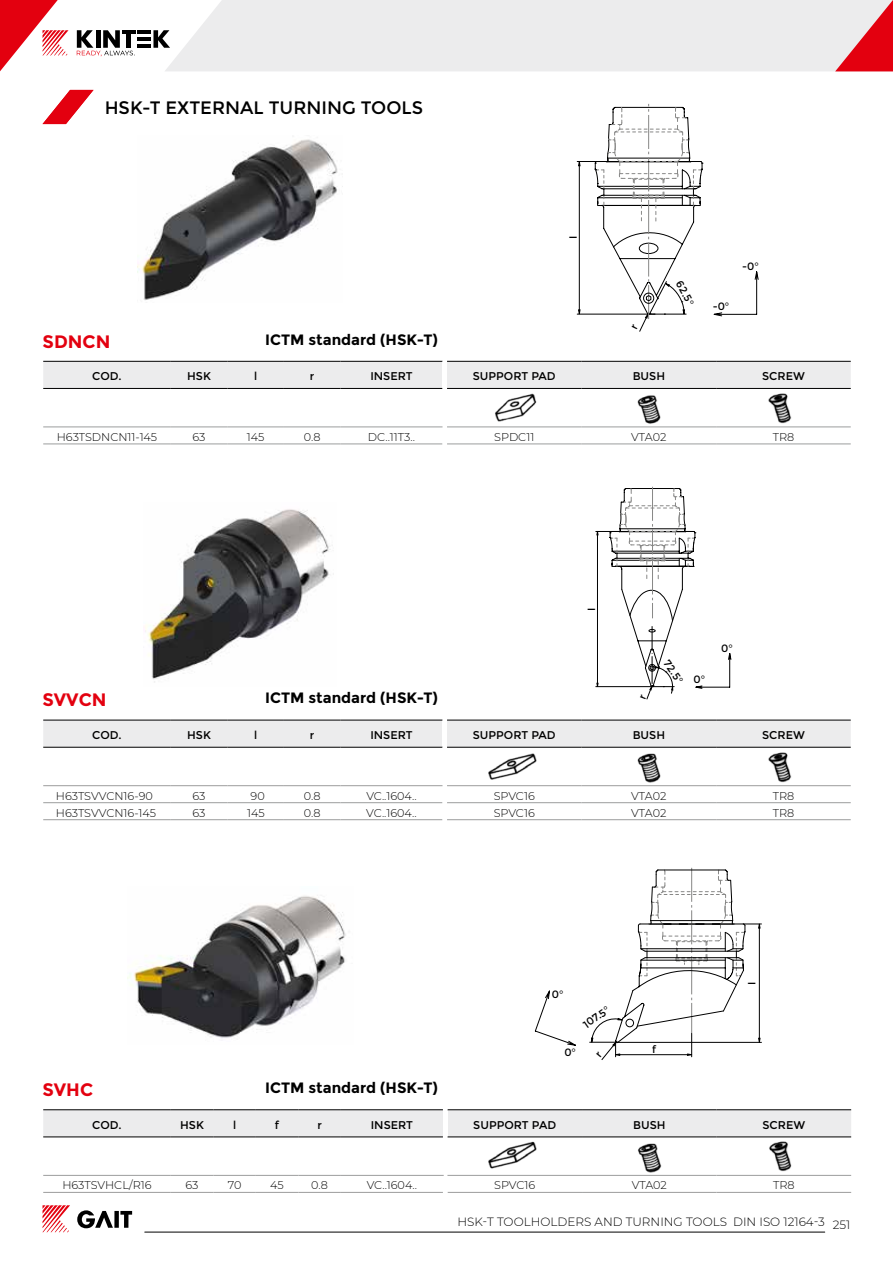
<style>
.page{position:relative;width:893px;height:1263px;background:#fff}
.page>*{position:absolute;margin:0;border:0;box-sizing:border-box;transform-origin:0 0}
.t1{font:18px "Montserrat";color:#000}
.t2{font:700 18px "Montserrat";color:#e3000f}
.t3{font:700 15px "Montserrat";color:#000}
.t4{font:300 12px "Montserrat";color:#000}
.t5{font:300 11.25px "Montserrat";color:#000}
.t6{font:11.25px "Montserrat";color:#000}
.t7{font:10.5px "Montserrat";color:#000}
</style>
<div class="page">
<div style="left:165px;top:0;width:670px;height:71px;background:#ececed"></div>
<svg style="left:835px;top:0;width:58px;height:71px;background:#e7767e"></svg>
<svg style="left:0;top:0;width:69px;height:71px"></svg>
<hr style="left:138px;top:30px;width:13px;height:4px;background:#000">
<hr style="left:138px;top:44px;width:13px;height:4px;background:#000">
<hr style="left:138px;top:37px;width:13px;height:4px;background:#000">
<svg style="left:153px;top:30px;width:17px;height:18px"></svg>
<svg style="left:77px;top:30px;width:58px;height:26px"></svg>
<hr style="left:122px;top:30px;width:13px;height:4px;background:#000">
<hr style="left:145px;top:1232px;width:680px;height:1px;background:#000">
<div style="left:114px;top:1211px;width:5px;height:17px;background:#000"></div>
<svg style="left:120px;top:1211px;width:12px;height:17px"></svg>
<svg style="left:77px;top:1210px;width:36px;height:18px"></svg>
<svg style="left:43px;top:1205px;width:27px;height:27px"></svg>
<img style="left:138px;top:139px;width:205px;height:161px">
<img style="left:145px;top:509px;width:189px;height:174px">
<img style="left:128px;top:895px;width:218px;height:143px">
<svg style="left:43px;top:90px;width:51px;height:34px"></svg>
<hr style="left:577px;top:314px;width:77px;height:1px;background:#000">
<hr style="left:577px;top:161px;width:123px;height:1px;background:#000">
<hr style="left:579px;top:166px;width:1px;height:144px;background:#000">
<svg style="left:578px;top:309px;width:3px;height:6px"></svg>
<hr style="left:596px;top:686px;width:56px;height:1px;background:#000">
<hr style="left:596px;top:531px;width:97px;height:1px;background:#000">
<hr style="left:597px;top:535px;width:1px;height:148px;background:#000">
<svg style="left:596px;top:682px;width:3px;height:6px"></svg>
<svg style="left:43px;top:361px;width:808px;height:84px"></svg>
<svg style="left:43px;top:1109px;width:808px;height:84px"></svg>
<svg style="left:43px;top:720px;width:808px;height:101px"></svg>
<svg style="left:594px;top:104px;width:165px;height:228px"></svg>
<svg style="left:609px;top:487px;width:123px;height:213px"></svg>
<svg style="left:535px;top:868px;width:226px;height:192px"></svg>
<h1 class="t1" style="left:105px;top:98px;width:320px">HSK-T EXTERNAL TURNING TOOLS</h1>
<h1 class="t2" style="left:43px;top:330px;width:69px">SDNCN</h1>
<h2 class="t3" style="left:265px;top:330px;width:174px">ICTM standard (HSK-T)</h2>
<p class="t7" style="left:567px;top:239px;width:5px;rotate:-90deg">I</p>
<p class="t7" style="left:684px;top:279px;width:28px;rotate:62deg">62.5°</p>
<p class="t7" style="left:713px;top:300px;width:18px">-0°</p>
<p class="t7" style="left:742px;top:260px;width:18px">-0°</p>
<p class="t6" style="left:92px;top:370px;width:31px">COD.</p>
<p class="t6" style="left:187px;top:370px;width:25px">HSK</p>
<p class="t6" style="left:254px;top:370px;width:5px">l</p>
<p class="t6" style="left:310px;top:370px;width:6px">r</p>
<p class="t6" style="left:370px;top:370px;width:44px">INSERT</p>
<p class="t6" style="left:473px;top:370px;width:84px">SUPPORT PAD</p>
<p class="t6" style="left:633px;top:370px;width:34px">BUSH</p>
<p class="t6" style="left:762px;top:370px;width:44px">SCREW</p>
<p class="t5" style="left:57px;top:429px;width:102px">H63TSDNCN11-145</p>
<p class="t5" style="left:193px;top:429px;width:15px">63</p>
<p class="t5" style="left:247px;top:429px;width:19px">145</p>
<p class="t5" style="left:304px;top:429px;width:18px">0.8</p>
<p class="t5" style="left:368px;top:429px;width:49px">DC..11T3..</p>
<p class="t5" style="left:494px;top:429px;width:42px">SPDC11</p>
<p class="t5" style="left:631px;top:429px;width:37px">VTA02</p>
<p class="t5" style="left:773px;top:429px;width:23px">TR8</p>
<h1 class="t2" style="left:43px;top:689px;width:66px">SVVCN</h1>
<h2 class="t3" style="left:265px;top:689px;width:174px">ICTM standard (HSK-T)</h2>
<p class="t7" style="left:585px;top:611px;width:5px;rotate:-90deg">I</p>
<p class="t7" style="left:671px;top:658px;width:27px;rotate:55deg">72.5°</p>
<p class="t7" style="left:694px;top:673px;width:13px">0°</p>
<p class="t7" style="left:721px;top:642px;width:13px">0°</p>
<p class="t6" style="left:92px;top:729px;width:31px">COD.</p>
<p class="t6" style="left:187px;top:729px;width:25px">HSK</p>
<p class="t6" style="left:254px;top:729px;width:5px">l</p>
<p class="t6" style="left:310px;top:729px;width:6px">r</p>
<p class="t6" style="left:370px;top:729px;width:44px">INSERT</p>
<p class="t6" style="left:473px;top:729px;width:84px">SUPPORT PAD</p>
<p class="t6" style="left:633px;top:729px;width:34px">BUSH</p>
<p class="t6" style="left:762px;top:729px;width:44px">SCREW</p>
<p class="t5" style="left:56px;top:788px;width:98px">H63TSVVCN16-90</p>
<p class="t5" style="left:193px;top:788px;width:15px">63</p>
<p class="t5" style="left:251px;top:788px;width:16px">90</p>
<p class="t5" style="left:304px;top:788px;width:18px">0.8</p>
<p class="t5" style="left:366px;top:788px;width:52px">VC..1604..</p>
<p class="t5" style="left:494px;top:788px;width:43px">SPVC16</p>
<p class="t5" style="left:631px;top:788px;width:37px">VTA02</p>
<p class="t5" style="left:773px;top:788px;width:23px">TR8</p>
<p class="t5" style="left:56px;top:805px;width:102px">H63TSVVCN16-145</p>
<p class="t5" style="left:193px;top:805px;width:15px">63</p>
<p class="t5" style="left:247px;top:805px;width:19px">145</p>
<p class="t5" style="left:304px;top:805px;width:18px">0.8</p>
<p class="t5" style="left:366px;top:805px;width:52px">VC..1604..</p>
<p class="t5" style="left:494px;top:805px;width:43px">SPVC16</p>
<p class="t5" style="left:631px;top:805px;width:37px">VTA02</p>
<p class="t5" style="left:773px;top:805px;width:23px">TR8</p>
<h1 class="t2" style="left:43px;top:1079px;width:52px">SVHC</h1>
<h2 class="t3" style="left:265px;top:1079px;width:174px">ICTM standard (HSK-T)</h2>
<p class="t7" style="left:552px;top:988px;width:13px">0°</p>
<p class="t7" style="left:581px;top:1021px;width:31px;rotate:-35deg">107.5°</p>
<p class="t7" style="left:564px;top:1046px;width:13px">0°</p>
<p class="t7" style="left:652px;top:1043px;width:6px">f</p>
<p class="t7" style="left:746px;top:985px;width:5px;rotate:-90deg">I</p>
<p class="t6" style="left:92px;top:1118px;width:31px">COD.</p>
<p class="t6" style="left:180px;top:1118px;width:25px">HSK</p>
<p class="t6" style="left:233px;top:1118px;width:5px">l</p>
<p class="t6" style="left:275px;top:1118px;width:6px">f</p>
<p class="t6" style="left:317px;top:1118px;width:6px">r</p>
<p class="t6" style="left:371px;top:1118px;width:44px">INSERT</p>
<p class="t6" style="left:473px;top:1118px;width:84px">SUPPORT PAD</p>
<p class="t6" style="left:633px;top:1118px;width:34px">BUSH</p>
<p class="t6" style="left:762px;top:1118px;width:44px">SCREW</p>
<p class="t5" style="left:62px;top:1177px;width:91px">H63TSVHCL/R16</p>
<p class="t5" style="left:186px;top:1177px;width:15px">63</p>
<p class="t5" style="left:228px;top:1177px;width:15px">70</p>
<p class="t5" style="left:270px;top:1177px;width:15px">45</p>
<p class="t5" style="left:311px;top:1177px;width:18px">0.8</p>
<p class="t5" style="left:367px;top:1177px;width:52px">VC..1604..</p>
<p class="t5" style="left:494px;top:1177px;width:43px">SPVC16</p>
<p class="t5" style="left:632px;top:1177px;width:37px">VTA02</p>
<p class="t5" style="left:773px;top:1177px;width:23px">TR8</p>
<p class="t4" style="left:457px;top:1214px;width:369px">HSK-T TOOLHOLDERS AND TURNING TOOLS DIN ISO 12164-3</p>
<p class="t4" style="left:833px;top:1216px;width:19px">251</p>
</div>
